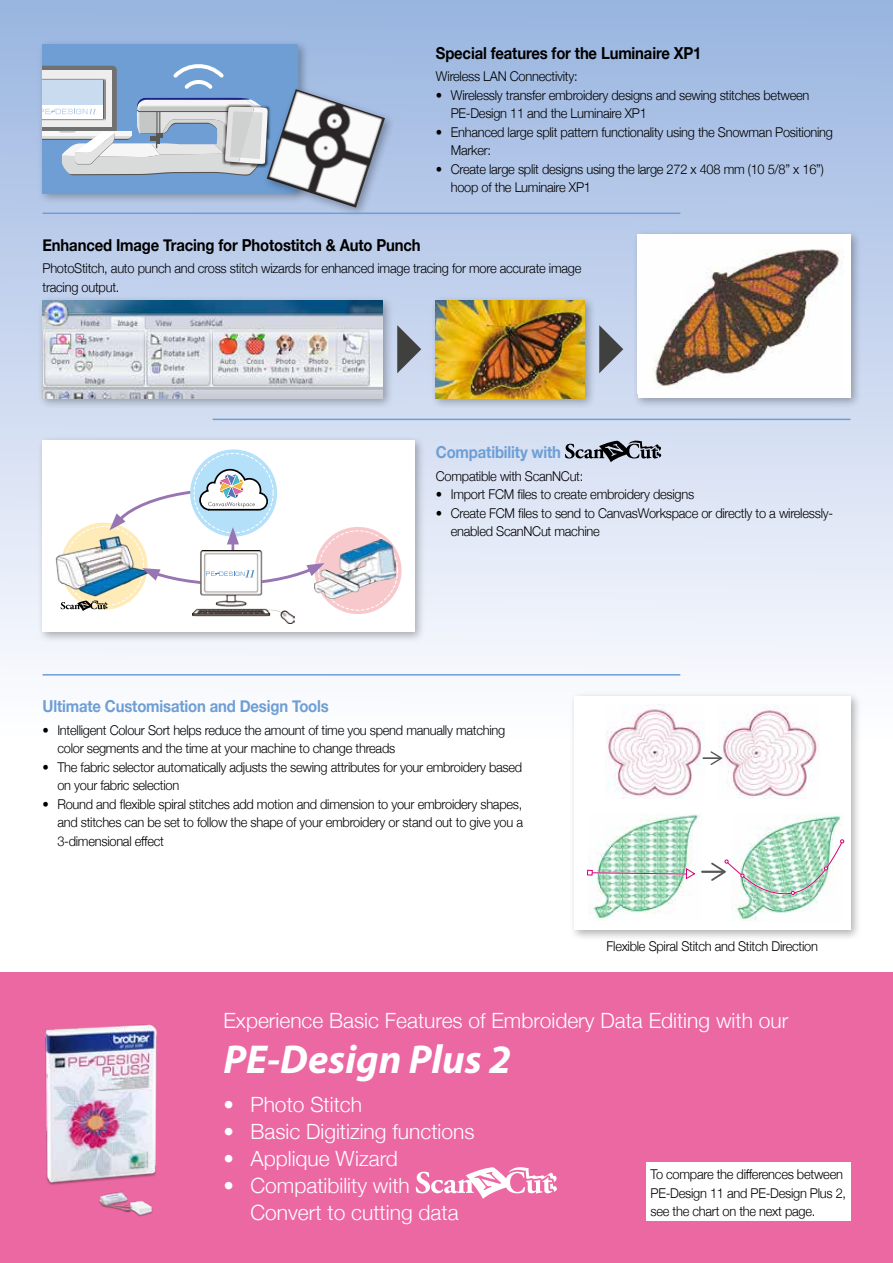
<style>
.page{position:relative;width:893px;height:1263px;background:#fff}
.page>*{position:absolute;margin:0;border:0;box-sizing:border-box;transform-origin:0 0}
.t1{font:italic 700 40.5px "Myriad Pro";color:#fff}
.t2{font:300 21px/27px "Helvetica Neue";color:#fff}
.t3{font:700 16.5px "Helvetica Neue";letter-spacing:-.01em;color:#000;scale:.9 1}
.t4{font:700 16.5px "Helvetica Neue";letter-spacing:-.01em;color:#6e9ed4;scale:.9 1}
.t5{font:300 13.5px/18.5px "Helvetica Neue";letter-spacing:-.02em;color:#000;scale:.95 1}
</style>
<div class="page">
<div style="left:0;top:0;width:893px;height:761px;background:linear-gradient(to bottom,#99b4e0,#fff)"></div>
<div style="left:0;top:972px;width:893px;height:291px;background:#ec68a3"></div>
<div style="left:37px;top:39px;width:272px;height:165px;background:#000;opacity:.3"></div>
<svg style="left:43px;top:44px;width:255px;height:149px;background:#9cb6d3"></svg>
<div style="left:263px;top:85px;width:132px;height:133px;background:#000;opacity:.3"></div>
<img style="left:267px;top:89px;width:118px;height:119px">
<div style="left:37px;top:435px;width:389px;height:208px;background:#000;opacity:.3"></div>
<div style="left:43px;top:441px;width:372px;height:191px;background:#fff"></div>
<img style="left:192px;top:587px;width:102px;height:36px">
<div style="left:315px;top:527px;width:87px;height:87px;background:#f8c9cc;border-radius:50%"></div>
<div style="left:61px;top:522px;width:87px;height:88px;background:#ffebb7;border-radius:50%"></div>
<img style="left:56px;top:536px;width:86px;height:60px">
<svg style="left:61px;top:600px;width:47px;height:11px"></svg>
<div style="left:190px;top:449px;width:87px;height:88px;background:#b4e1f9;border-radius:50%"></div>
<img style="left:315px;top:539px;width:81px;height:59px">
<svg style="left:109px;top:468px;width:237px;height:119px"></svg>
<div style="left:569px;top:691px;width:292px;height:250px;background:#000;opacity:.3"></div>
<svg style="left:574px;top:696px;width:276px;height:234px"></svg>
<div style="left:37px;top:295px;width:357px;height:115px;background:#000;opacity:.3"></div>
<img style="left:43px;top:300px;width:340px;height:98px">
<div style="left:431px;top:295px;width:165px;height:115px;background:#000;opacity:.3"></div>
<img style="left:436px;top:300px;width:149px;height:98px">
<div style="left:633px;top:229px;width:229px;height:180px;background:#000;opacity:.3"></div>
<div style="left:638px;top:235px;width:212px;height:163px;background:#fff"></div>
<img style="left:653px;top:249px;width:191px;height:139px">
<img style="left:45px;top:1024px;width:112px;height:161px">
<img style="left:96px;top:1174px;width:61px;height:43px">
<svg style="left:397px;top:325px;width:24px;height:48px"></svg>
<svg style="left:599px;top:325px;width:24px;height:48px"></svg>
<svg style="left:416px;top:1167px;width:141px;height:32px"></svg>
<div style="left:646px;top:1162px;width:204px;height:58px;background:#fff"></div>
<hr style="left:213px;top:419px;width:637px;height:1px;background:#6e9ed4">
<hr style="left:43px;top:213px;width:637px;height:1px;background:#6e9ed4">
<hr style="left:43px;top:674px;width:637px;height:1px;background:#6e9ed4">
<svg style="left:565px;top:441px;width:96px;height:21px;background:#898f9b"></svg>
<p class="t3" style="left:436px;top:40px;width:297px">Special features for the Luminaire XP1</p>
<p class="t5" style="left:436px;top:66px;width:151px">Wireless LAN Connectivity:</p>
<p class="t5" style="left:451px;top:85px;width:379px;text-indent:-15px">• Wirelessly transfer embroidery designs and sewing stitches between<br>PE-Design 11 and the Luminaire XP1</p>
<p class="t5" style="left:451px;top:122px;width:404px;text-indent:-15px">• Enhanced large split pattern functionality using the Snowman Positioning<br>Marker:</p>
<p class="t5" style="left:451px;top:159px;width:394px;text-indent:-15px">• Create large split designs using the large 272 x 408 mm (10 5/8” x 16”) hoop of the Luminaire XP1</p>
<p class="t3" style="left:43px;top:232px;width:422px">Enhanced Image Tracing for Photostitch &amp; Auto Punch</p>
<p class="t5" style="left:43px;top:258px;width:569px">PhotoStitch, auto punch and cross stitch wizards for enhanced image tracing for more accurate image tracing output.</p>
<p class="t4" style="left:436px;top:439px;width:141px">Compatibility with</p>
<p class="t5" style="left:436px;top:466px;width:157px">Compatible with ScanNCut:</p>
<p class="t5" style="left:436px;top:484px;width:273px">• Import FCM files to create embroidery designs</p>
<p class="t5" style="left:451px;top:503px;width:404px;text-indent:-15px">• Create FCM files to send to CanvasWorkspace or directly to a wirelessly&shy;enabled ScanNCut machine</p>
<p class="t4" style="left:43px;top:693px;width:320px">Ultimate Customisation and Design Tools</p>
<p class="t5" style="left:57px;top:720px;width:473px;text-indent:-15px">• Intelligent Colour Sort helps reduce the amount of time you spend manually matching color segments and the time at your machine to change threads</p>
<p class="t5" style="left:57px;top:757px;width:491px;text-indent:-15px">• The fabric selector automatically adjusts the sewing attributes for your embroidery based on your fabric selection</p>
<p class="t5" style="left:57px;top:794px;width:492px;text-align:justify;text-indent:-15px">• Round and flexible spiral stitches add motion and dimension to your embroidery shapes, and stitches can be set to follow the shape of your embroidery or stand out to give you a 3-dimensional effect</p>
<p class="t5" style="left:607px;top:936px;width:224px">Flexible Spiral Stitch and Stitch Direction</p>
<h2 class="t2" style="left:223px;top:1005px;width:566px">Experience Basic Features of Embroidery Data Editing with our</h2>
<h1 class="t1" style="left:223px;top:1033px;width:289px">PE-Design Plus 2</h1>
<h2 class="t2" style="left:223px;top:1090px;width:140px">• Photo Stitch</h2>
<h2 class="t2" style="left:223px;top:1117px;width:253px">• Basic Digitizing functions</h2>
<h2 class="t2" style="left:223px;top:1144px;width:176px">• Applique Wizard</h2>
<h2 class="t2" style="left:250px;top:1171px;width:210px;text-indent:-27px">• Compatibility with<br>Convert to cutting data</h2>
<p class="t5" style="left:651px;top:1164px;width:207px">To compare the differences between<br>PE‑Design 11 and PE‑Design Plus 2, see the chart on the next page.</p>
</div>
